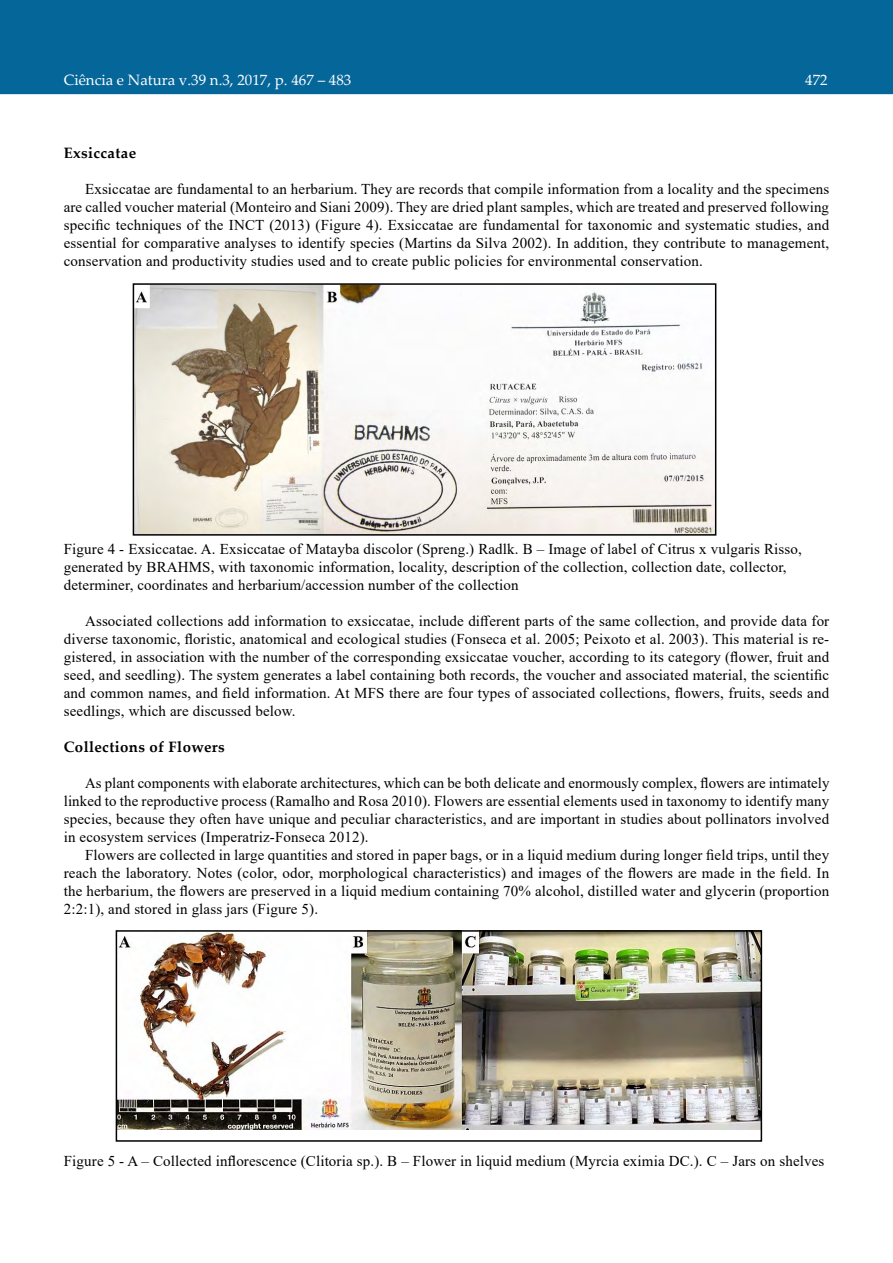
<style>
.page{position:relative;width:893px;height:1263px;background:#fff}
.page>*{position:absolute;margin:0;border:0;box-sizing:border-box;transform-origin:0 0}
.t1{font:15px/18px "Times New Roman";letter-spacing:.01em;color:#000;text-align:justify}
.t2{font:15px "Palatino Linotype";color:#fff}
.t3{font:700 15px "Palatino Linotype";letter-spacing:.025em;color:#000}
</style>
<div class="page">
<div style="left:0;top:0;width:893px;height:94px;background:#056699"></div>
<img style="left:136px;top:286px;width:577px;height:247px">
<div style="left:133px;top:283px;width:583px;height:253px;border:2px solid #000"></div>
<img style="left:119px;top:933px;width:640px;height:196px">
<div style="left:116px;top:930px;width:646px;height:212px;border:2px solid #000"></div>
<p class="t2" style="left:64px;top:70px;width:289px">Ciência e Natura v.39 n.3, 2017, p. 467 – 483</p>
<p class="t2" style="left:805px;top:70px;width:24px">472</p>
<p class="t3" style="left:64px;top:143px;width:74px">Exsiccatae</p>
<p class="t1" style="left:64px;top:180px;width:767px;text-indent:21px">Exsiccatae are fundamental to an herbarium. They are records that compile information from a locality and the specimens are called voucher material (Monteiro and Siani 2009). They are dried plant samples, which are treated and preserved following specific techniques of the INCT (2013) (Figure 4). Exsiccatae are fundamental for taxonomic and systematic studies, and essential for comparative analyses to identify species (Martins da Silva 2002). In addition, they contribute to management, conservation and productivity studies used and to create public policies for environmental conservation.</p>
<p class="t1" style="left:64px;top:540px;width:740px;text-align:left">Figure 4 - Exsiccatae. A. Exsiccatae of Matayba discolor (Spreng.) Radlk. B – Image of label of Citrus x vulgaris Risso, generated by BRAHMS, with taxonomic information, locality, description of the collection, collection date, collector, determiner, coordinates and herbarium/accession number of the collection</p>
<p class="t1" style="left:64px;top:612px;width:767px;text-indent:21px">Associated collections add information to exsiccatae, include different parts of the same collection, and provide data for diverse taxonomic, floristic, anatomical and ecological studies (Fonseca et al. 2005; Peixoto et al. 2003). This material is re&shy;gistered, in association with the number of the corresponding exsiccatae voucher, according to its category (flower, fruit and seed, and seedling). The system generates a label containing both records, the voucher and associated material, the scientific and common names, and field information. At MFS there are four types of associated collections, flowers, fruits, seeds and seedlings, which are discussed below.</p>
<p class="t3" style="left:64px;top:737px;width:162px">Collections of Flowers</p>
<p class="t1" style="left:64px;top:774px;width:767px;text-indent:21px">As plant components with elaborate architectures, which can be both delicate and enormously complex, flowers are intimately linked to the reproductive process (Ramalho and Rosa 2010). Flowers are essential elements used in taxonomy to identify many species, because they often have unique and peculiar characteristics, and are important in studies about pollinators involved in ecosystem services (Imperatriz-Fonseca 2012).</p>
<p class="t1" style="left:64px;top:846px;width:767px;text-indent:21px">Flowers are collected in large quantities and stored in paper bags, or in a liquid medium during longer field trips, until they reach the laboratory. Notes (color, odor, morphological characteristics) and images of the flowers are made in the field. In the herbarium, the flowers are preserved in a liquid medium containing 70% alcohol, distilled water and glycerin (proportion 2:2:1), and stored in glass jars (Figure 5).</p>
<p class="t1" style="left:64px;top:1152px;width:762px">Figure 5 - A – Collected inflorescence (Clitoria sp.). B – Flower in liquid medium (Myrcia eximia DC.). C – Jars on shelves</p>
</div>
